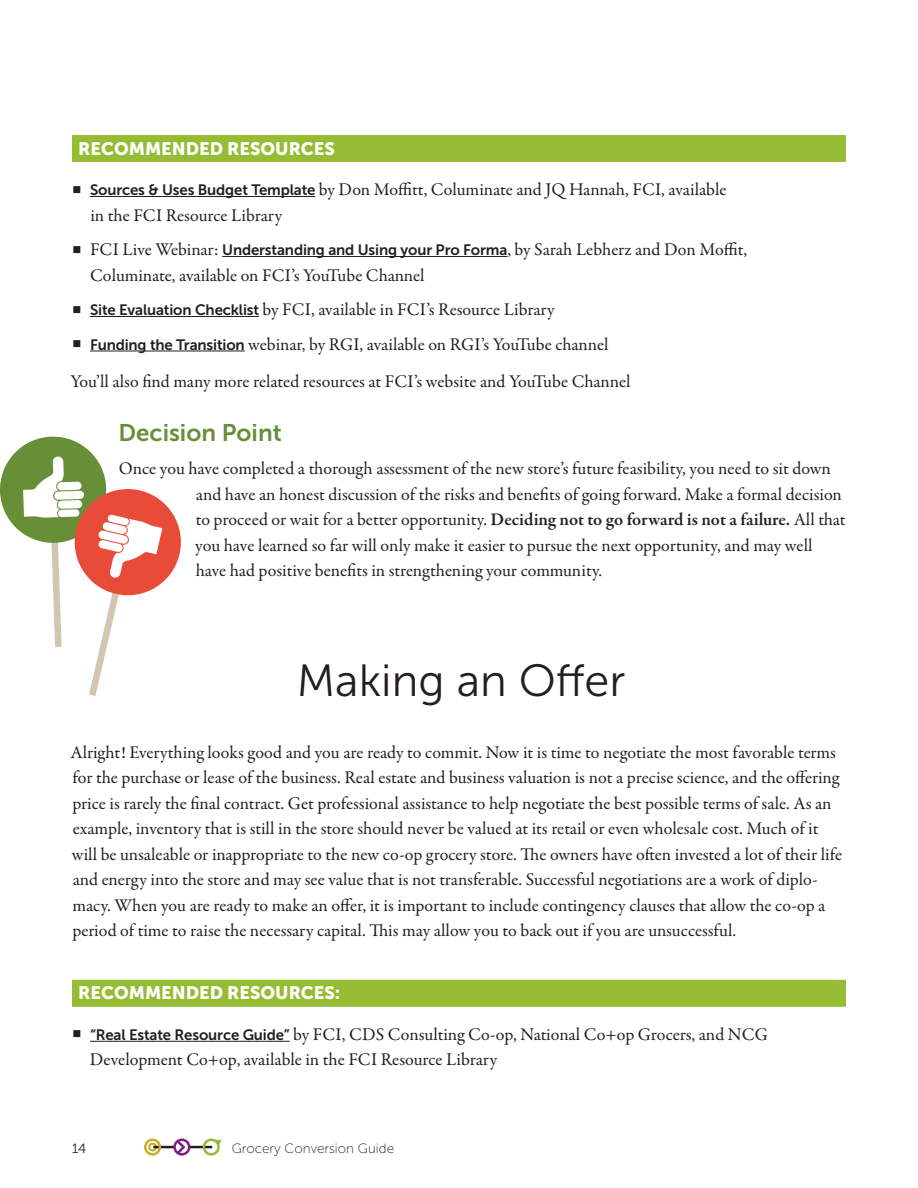
<style>
.page{position:relative;width:918px;height:1188px;background:#fff}
.page>*{position:absolute;margin:0;border:0;box-sizing:border-box;transform-origin:0 0}
.t1{font:45px "Museo Sans 300";color:#231f20}
.t2{font:24px "Museo Sans 700";color:#668f38}
.t3{font:18px/25.5px "Garamond Premr Pro";color:#231f20}
.t4{font:18px "Museo Sans 900";color:#fff}
.t5{font:13.5px "Museo Sans 100";color:#231f20}
.t6{font:13.5px "Museo Sans 300";color:#231f20}
.s1{font-family:"Museo Sans 700";font-size:15px}
.s2{font-weight:600}
</style>
<div class="page">
<div style="left:72px;top:135px;width:774px;height:27px;background:#96bc33"></div>
<hr style="left:90px;top:196px;width:225px;height:1px;background:#231f20">
<hr style="left:222px;top:256px;width:285px;height:1px;background:#231f20">
<hr style="left:90px;top:316px;width:169px;height:1px;background:#231f20">
<hr style="left:90px;top:351px;width:155px;height:1px;background:#231f20">
<div style="left:72px;top:980px;width:774px;height:27px;background:#96bc33"></div>
<hr style="left:90px;top:1041px;width:200px;height:1px;background:#231f20">
<svg style="left:0;top:436px;width:181px;height:260px"></svg>
<hr style="left:153px;top:1146px;width:22px;height:2px;background:#231f20">
<hr style="left:189px;top:1146px;width:23px;height:2px;background:#231f20">
<svg style="left:144px;top:1138px;width:17px;height:18px"></svg>
<svg style="left:203px;top:1139px;width:18px;height:17px"></svg>
<svg style="left:173px;top:1139px;width:17px;height:17px"></svg>
<p class="t4" style="left:78px;top:138px;width:258px">RECOMMENDED RESOURCES</p>
<p class="t3" style="left:90px;top:177px;width:638px;text-indent:-18px">■ <span class="s1">Sources &amp; Uses Budget Template</span> by Don Moffitt, Columinate and JQ Hannah, FCI, available in the FCI Resource Library</p>
<p class="t3" style="left:90px;top:237px;width:659px;text-indent:-18px">■ FCI Live Webinar: <span class="s1">Understanding and Using your Pro Forma</span>, by Sarah Lebherz and Don Moffit,<br>Columinate, available on FCI’s YouTube Channel</p>
<p class="t3" style="left:72px;top:297px;width:484px">■ <span class="s1">Site Evaluation Checklist</span> by FCI, available in FCI’s Resource Library</p>
<p class="t3" style="left:70px;top:326px;width:562px;line-height:37.5px">■ <span class="s1">Funding the Transition</span> webinar, by RGI, available on RGI’s YouTube channel<br>You’ll also find many more related resources at FCI’s website and YouTube Channel</p>
<h2 class="t2" style="left:119px;top:420px;width:165px">Decision Point</h2>
<p class="t3" style="left:195px;top:456px;width:652px;text-indent:-76px">Once you have completed a thorough assessment of the new store’s future feasibility, you need to sit down and have an honest discussion of the risks and benefits of going forward. Make a formal decision to proceed or wait for a better opportunity. <span class="s2">Deciding not to go forward is not a failure.</span> All that you have learned so far will only make it easier to pursue the next opportunity, and may well have had positive benefits in strengthening your community.</p>
<h1 class="t1" style="left:297px;top:657px;width:330px">Making an Offer</h1>
<p class="t3" style="left:71px;top:740px;width:773px">Alright! Everything looks good and you are ready to commit. Now it is time to negotiate the most favorable terms for the purchase or lease of the business. Real estate and business valuation is not a precise science, and the offering price is rarely the final contract. Get professional assistance to help negotiate the best possible terms of sale. As an example, inventory that is still in the store should never be valued at its retail or even wholesale cost. Much of it will be unsaleable or inappropriate to the new co-op grocery store. The owners have often invested a lot of their life and energy into the store and may see value that is not transferable. Successful negotiations are a work of diplo&shy;macy. When you are ready to make an offer, it is important to include contingency clauses that allow the co-op a period of time to raise the necessary capital. This may allow you to back out if you are unsuccessful.</p>
<p class="t4" style="left:78px;top:983px;width:264px">RECOMMENDED RESOURCES:</p>
<p class="t3" style="left:90px;top:1022px;width:680px;text-indent:-17px">■ <span class="s1">“Real Estate Resource Guide”</span> by FCI, CDS Consulting Co-op, National Co+op Grocers, and NCG<br>Development Co+op, available in the FCI Resource Library</p>
<p class="t6" style="left:72px;top:1141px;width:16px">14</p>
<p class="t5" style="left:232px;top:1141px;width:164px">Grocery Conversion Guide</p>
</div>
